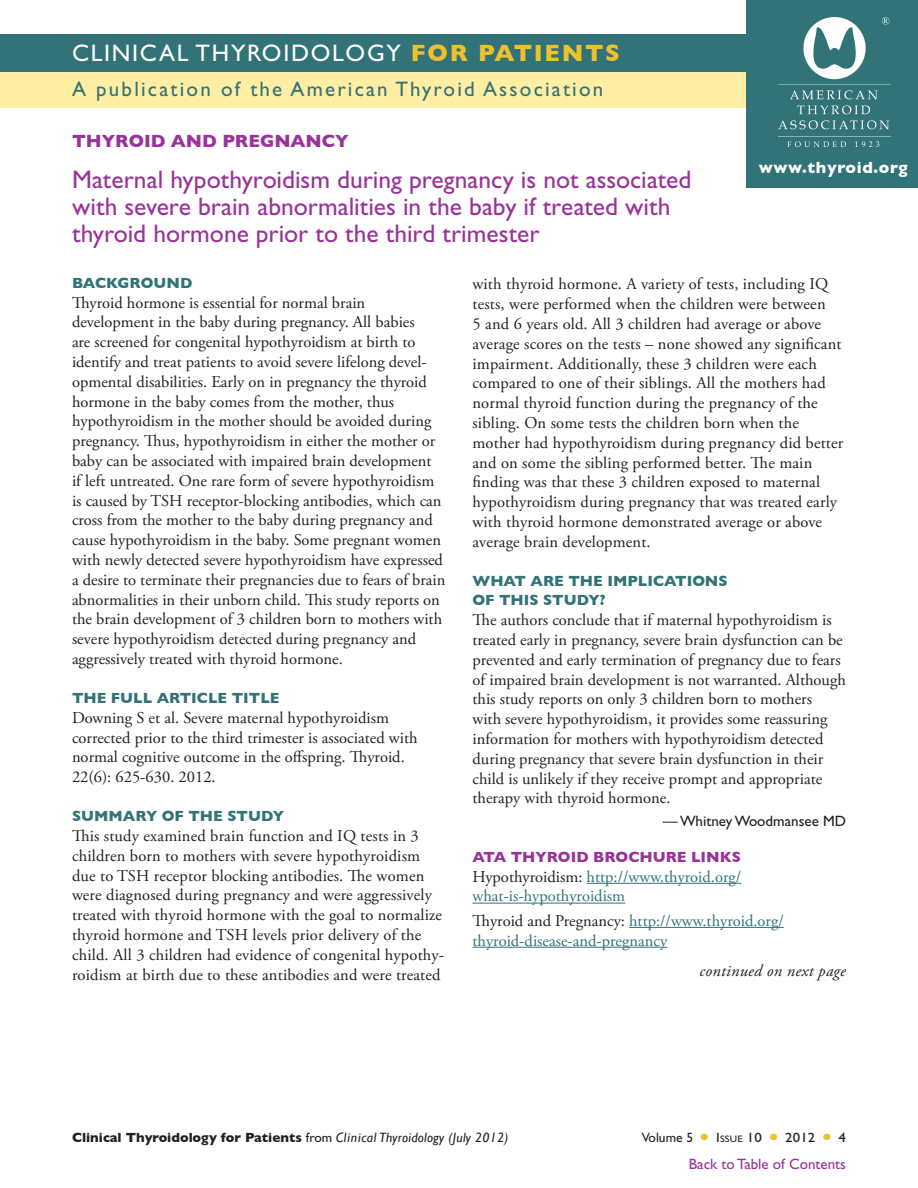
<style>
.page{position:relative;width:918px;height:1188px;background:#fff}
.page>*{position:absolute;margin:0;border:0;box-sizing:border-box;transform-origin:0 0}
.t1{font:25.5px/27px "Gill Sans Std";color:#939}
.t2{font:24px "Gill Sans Std";letter-spacing:.07em;color:#fff}
.t3{font:21px "Gill Sans Std";letter-spacing:.105em;color:#327378}
.Topic_Header{font:700 18px "Gill Sans";color:#939}
.body_serif{font:16.5px/19.8px "Adobe Garamond Pro";color:#231f20}
.body_links{font:16.5px/19.8px "Adobe Garamond Pro";color:#327378}
.body_continued_on{font:italic 16.5px "Adobe Garamond Pro";letter-spacing:.02em;color:#231f20}
.t4{font:700 16.5px "Gill Sans";letter-spacing:.04em;color:#fff}
.question{font:700 15px/19.5px "Gill Sans";color:#327378}
.question_links{font:700 15px "Gill Sans";color:#939}
.t5{font:15px "Gill Sans Std";color:#939}
.body_editor_name{font:15px "Gill Sans Std";color:#231f20}
.t6{font:700 13.5px "Gill Sans";color:#231f20}
.t7{font:13.5px "Gill Sans Std";color:#231f20}
.t8{font:13.5px "Gill Sans Std";letter-spacing:.01em;color:#231f20;scale:1.1 1}
.t9{font:9.45px "Gill Sans Std";color:#231f20;scale:1.1 1}
.s1{font-family:"Gill Sans";font-weight:700;color:#efc02d}
.s2{color:#231f20}
.s3{font-family:"Gill Sans Std";font-weight:400}
.s4{font-weight:400;font-style:italic}
.s5{font-size:13.5px}
</style>
<div class="page">
<div style="left:0;top:70px;width:918px;height:38px;background:#ffeea4"></div>
<div style="left:0;top:35px;width:918px;height:37px;background:#327378"></div>
<hr style="left:587px;top:883px;width:154px;height:1px;background:#327378">
<hr style="left:472px;top:903px;width:153px;height:1px;background:#327378">
<hr style="left:629px;top:927px;width:155px;height:1px;background:#327378">
<hr style="left:472px;top:947px;width:195px;height:1px;background:#327378">
<div style="left:747px;top:0;width:171px;height:188px;background:#327378"></div>
<img style="left:778px;top:18px;width:112px;height:129px">
<p class="t2" style="left:72px;top:40px;width:550px">CLINICAL THYROIDOLOGY <span class="s1">FOR PATIENTS</span></p>
<p class="t3" style="left:72px;top:77px;width:533px">A publication of the American Thyroid Association</p>
<p class="Topic_Header" style="left:72px;top:131px;width:278px">THYROID AND PREGNANCY</p>
<p class="t1" style="left:72px;top:166px;width:621px">Maternal hypothyroidism during pregnancy is not associated with severe brain abnormalities in the baby if treated with thyroid hormone prior to the third trimester</p>
<p class="body_serif" style="left:472px;top:275px;width:372px">with thyroid hormone. A variety of tests, including IQ tests, were performed when the children were between<br>5 and 6 years old. All 3 children had average or above average scores on the tests – none showed any significant impairment. Additionally, these 3 children were each compared to one of their siblings. All the mothers had normal thyroid function during the pregnancy of the sibling. On some tests the children born when the mother had hypothyroidism during pregnancy did better and on some the sibling performed better. The main finding was that these 3 children exposed to maternal hypothyroidism during pregnancy that was treated early with thyroid hormone demonstrated average or above average brain development.</p>
<p class="question" style="left:472px;top:571px;width:257px">WHAT ARE THE IMPLICATIONS<br>OF THIS STUDY?</p>
<p class="body_serif" style="left:472px;top:611px;width:375px">The authors conclude that if maternal hypothyroidism is treated early in pregnancy, severe brain dysfunction can be prevented and early termination of pregnancy due to fears of impaired brain development is not warranted. Although this study reports on only 3 children born to mothers<br>with severe hypothyroidism, it provides some reassuring information for mothers with hypothyroidism detected during pregnancy that severe brain dysfunction in their child is unlikely if they receive prompt and appropriate therapy with thyroid hormone.</p>
<p class="body_editor_name" style="left:663px;top:812px;width:185px">—WhitneyWoodmansee MD</p>
<p class="question_links" style="left:472px;top:848px;width:270px">ATA THYROID BROCHURE LINKS</p>
<p class="body_links" style="left:472px;top:867px;width:270px"><span class="s2">Hypothyroidism:</span> http://www.thyroid.org/ what-is-hypothyroidism</p>
<p class="body_links" style="left:472px;top:911px;width:313px"><span class="s2">Thyroid and Pregnancy:</span> http://www.thyroid.org/ thyroid-disease-and-pregnancy</p>
<p class="t4" style="left:759px;top:158px;width:150px">www.thyroid.org</p>
<p class="question" style="left:72px;top:273px;width:122px">BACKGROUND</p>
<p class="body_serif" style="left:72px;top:293px;width:375px">Thyroid hormone is essential for normal brain development in the baby during pregnancy. All babies<br>are screened for congenital hypothyroidism at birth to identify and treat patients to avoid severe lifelong devel&shy;opmental disabilities. Early on in pregnancy the thyroid hormone in the baby comes from the mother, thus hypothyroidism in the mother should be avoided during pregnancy. Thus, hypothyroidism in either the mother or baby can be associated with impaired brain development<br>if left untreated. One rare form of severe hypothyroidism is caused by TSH receptor-blocking antibodies, which can cross from the mother to the baby during pregnancy and cause hypothyroidism in the baby. Some pregnant women with newly detected severe hypothyroidism have expressed a desire to terminate their pregnancies due to fears of brain abnormalities in their unborn child. This study reports on the brain development of 3 children born to mothers with severe hypothyroidism detected during pregnancy and aggressively treated with thyroid hormone.</p>
<p class="question" style="left:72px;top:688px;width:209px">THE FULL ARTICLE TITLE</p>
<p class="body_serif" style="left:72px;top:708px;width:347px">Downing S et al. Severe maternal hypothyroidism corrected prior to the third trimester is associated with normal cognitive outcome in the offspring. Thyroid.<br>22(6): 625-630. 2012.</p>
<p class="question" style="left:72px;top:806px;width:214px">SUMMARY OF THE STUDY</p>
<p class="body_serif" style="left:72px;top:826px;width:374px">This study examined brain function and IQ tests in 3 children born to mothers with severe hypothyroidism due to TSH receptor blocking antibodies. The women were diagnosed during pregnancy and were aggressively treated with thyroid hormone with the goal to normalize thyroid hormone and TSH levels prior delivery of the child. All 3 children had evidence of congenital hypothy&shy;roidism at birth due to these antibodies and were treated</p>
<p class="body_continued_on" style="left:700px;top:961px;width:148px">continued on next page</p>
<p class="t6" style="left:72px;top:1129px;width:438px">Clinical Thyroidology for Patients <span class="s3">from</span> <span class="s4">Clinical Thyroidology (July 2012)</span></p>
<p class="t7" style="left:642px;top:1130px;width:53px">Volume 5</p>
<p class="t9" style="left:716px;top:1133px;width:10px"><span class="s5">I</span>SSUE</p>
<p class="t8" style="left:747px;top:1130px;width:15px">10</p>
<p class="t8" style="left:785px;top:1130px;width:29px">2012</p>
<p class="t8" style="left:839px;top:1130px;width:8px">4</p>
<p class="t5" style="left:689px;top:1155px;width:159px">Back to Table of Contents</p>
</div>
